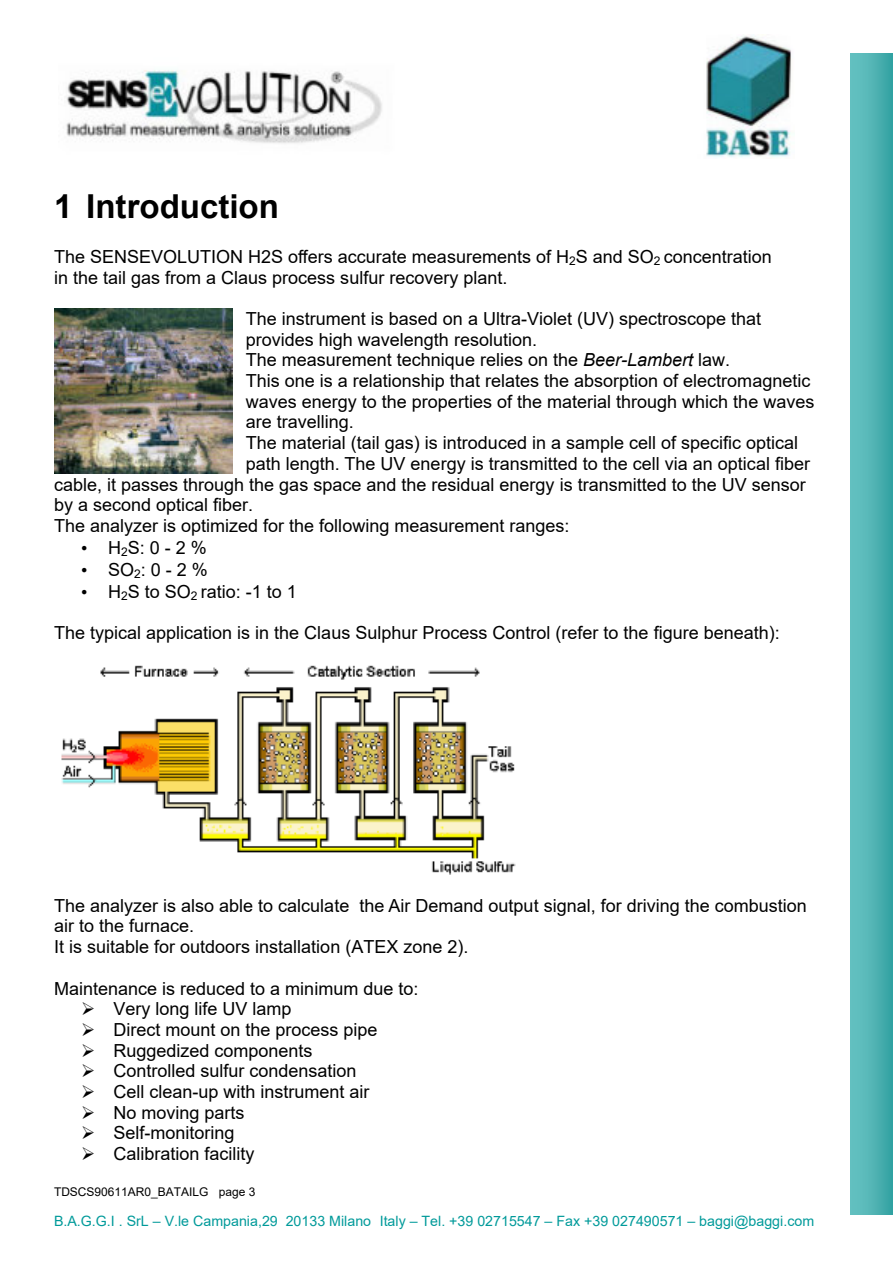
<style>
.page{position:relative;width:893px;height:1263px;background:#fff}
.page>*{position:absolute;margin:0;border:0;box-sizing:border-box;transform-origin:0 0}
.t1{font:700 33px "Arial";color:#000}
.t2{font:18px/20.7px "Arial";color:#000}
.t3{font:14.25px "Arial";color:#009a9a}
.t4{font:12px "Arial";color:#000}
.s1{font-style:italic}
.s2{font-family:"Times New Roman"}
</style>
<div class="page">
<img style="left:66px;top:36px;width:725px;height:122px">
<img style="left:850px;top:54px;width:42px;height:1161px">
<img style="left:54px;top:309px;width:178px;height:164px">
<img style="left:61px;top:665px;width:455px;height:209px">
<h1 class="t1" style="left:54px;top:194px;width:226px">1 Introduction</h1>
<p class="t2" style="left:54px;top:248px;width:719px">The SENSEVOLUTION H2S offers accurate measurements of H<sub>2</sub>S and SO<sub>2</sub> concentration in the tail gas from a Claus process sulfur recovery plant.</p>
<p class="t2" style="left:246px;top:310px;width:517px">The instrument is based on a Ultra-Violet (UV) spectroscope that</p>
<p class="t2" style="left:246px;top:331px;width:293px">provides high wavelength resolution.</p>
<p class="t2" style="left:246px;top:351px;width:486px">The measurement technique relies on the <span class="s1">Beer-Lambert</span> law.</p>
<p class="t2" style="left:246px;top:372px;width:566px">This one is a relationship that relates the absorption of electromagnetic</p>
<p class="t2" style="left:246px;top:393px;width:570px">waves energy to the properties of the material through which the waves</p>
<p class="t2" style="left:246px;top:413px;width:110px">are travelling.</p>
<p class="t2" style="left:246px;top:434px;width:554px">The material (tail gas) is introduced in a sample cell of specific optical</p>
<p class="t2" style="left:246px;top:455px;width:565px">path length. The UV energy is transmitted to the cell via an optical fiber</p>
<p class="t2" style="left:54px;top:475px;width:753px">cable, it passes through the gas space and the residual energy is transmitted to the UV sensor</p>
<p class="t2" style="left:54px;top:496px;width:201px">by a second optical fiber.</p>
<p class="t2" style="left:54px;top:517px;width:517px">The analyzer is optimized for the following measurement ranges:</p>
<p class="t2" style="left:81px;top:539px;width:127px"><span class="s2">•</span> H<sub>2</sub>S:0-2%</p>
<p class="t2" style="left:81px;top:561px;width:128px"><span class="s2">•</span> SO<sub>2</sub>:0-2%</p>
<p class="t2" style="left:81px;top:583px;width:217px"><span class="s2">•</span> H<sub>2</sub>S to SO<sub>2</sub> ratio: -1 to 1</p>
<p class="t2" style="left:54px;top:624px;width:727px">The typical application is in the Claus Sulphur Process Control (refer to the figure beneath):</p>
<p class="t2" style="left:54px;top:897px;width:754px">The analyzer is also able to calculate the Air Demand output signal, for driving the combustion air to the furnace.<br>It is suitable for outdoors installation (ATEX zone 2).</p>
<p class="t2" style="left:113px;top:980px;width:306px;text-indent:-59px">Maintenance is reduced to a minimum due to:<br>Very long life UV lamp<br>Direct mount on the process pipe<br>Ruggedized components<br>Controlled sulfur condensation<br>Cell clean-up with instrument air<br>No moving parts<br>Self-monitoring<br>Calibration facility</p>
<p class="t4" style="left:54px;top:1187px;width:203px">TDSCS90611AR0_BATAILG page 3</p>
<p class="t3" style="left:54px;top:1215px;width:761px">B.A.G.G.I . SrL – V.le Campania,29 20133 Milano Italy – Tel. +39 02715547 – Fax +39 027490571 – baggi@baggi.com</p>
</div>
